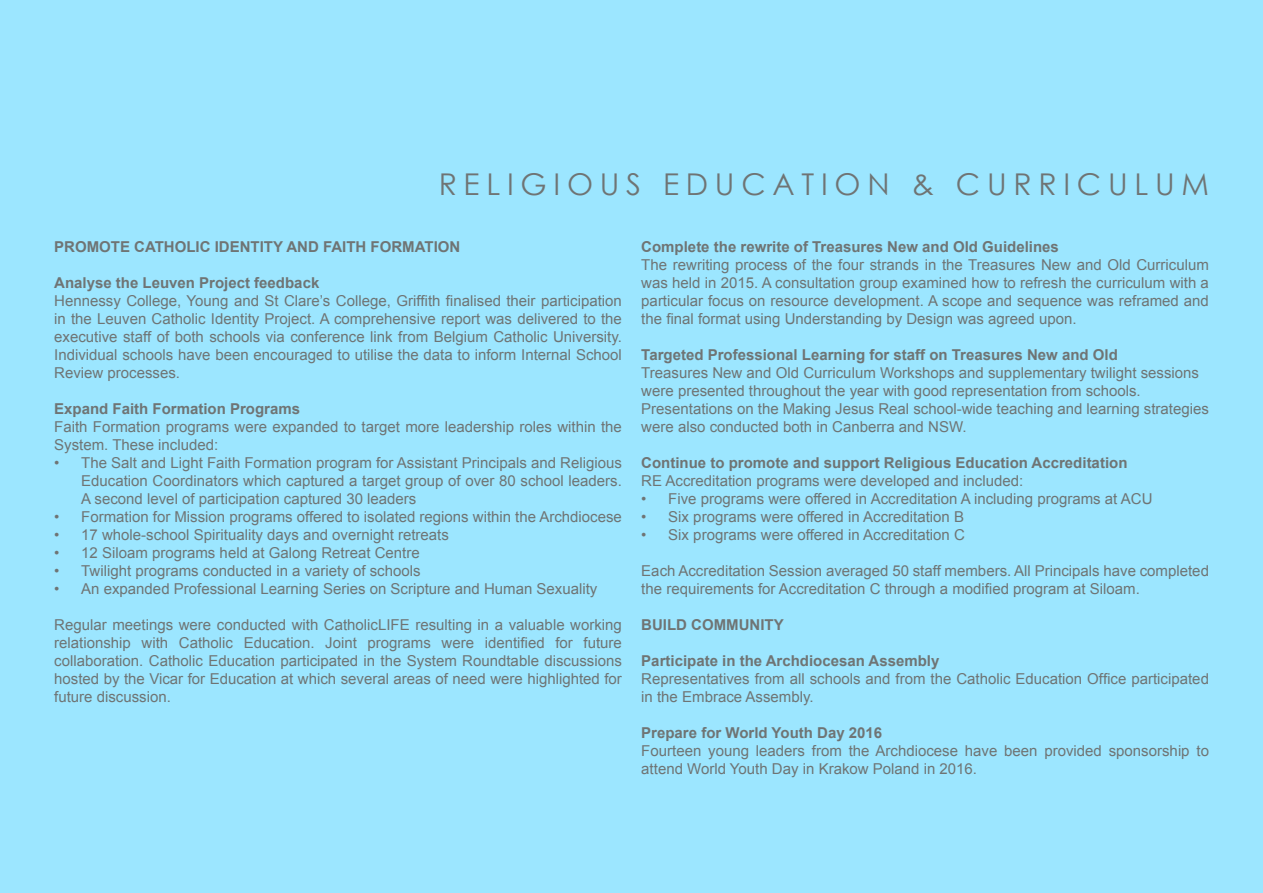
<style>
.page{position:relative;width:1263px;height:893px;background:#9ce6ff}
.page>*{position:absolute;margin:0;border:0;box-sizing:border-box;transform-origin:0 0}
.t1{font:30px "Century Gothic";letter-spacing:.225em;color:#6f7474}
.t2{font:15px/18px "Arial";color:#6f7474}
.t3{font:700 15px "Arial";color:#6f7474}
</style>
<div class="page">
<h1 class="t1" style="left:439px;top:163px;width:772px">R ELIGIOUS E DUCATION &amp; C URRICULUM</h1>
<p class="t3" style="left:54px;top:237px;width:141px">Promote Catholic</p>
<p class="t3" style="left:215px;top:237px;width:136px">Ide ntity and Faith</p>
<p class="t3" style="left:371px;top:237px;width:91px">Formation</p>
<p class="t3" style="left:54px;top:273px;width:267px">Analyse the Leuven Project feedback</p>
<p class="t2" style="left:54px;top:292px;width:569px;text-align:justify">Hennessy College, Young and St Clare’s College, Griffith finalised their participation in the Leuven Catholic Identity Project. A comprehensive report was delivered to the executive staff of both schools via conference link from Belgium Catholic University.<br>Individual schools have been encouraged to utilise the data to inform Internal School Review processes.</p>
<p class="t3" style="left:54px;top:399px;width:247px">Expand Faith Formation Programs</p>
<p class="t2" style="left:54px;top:418px;width:569px">Faith Formation programs were expanded to target more leadership roles within the<br>System. These included:</p>
<p class="t2" style="left:81px;top:454px;width:542px;text-align:justify;text-indent:-27px">• The Salt and Light Faith Formation program for Assistant Principals and Religious Education Coordinators which captured a target group of over 80 school leaders.<br>A second level of participation captured 30 leaders</p>
<p class="t2" style="left:54px;top:508px;width:569px">• Formation for Mission programs offered to isolated regions within the Archdiocese</p>
<p class="t2" style="left:54px;top:526px;width:396px">• 17 whole-school Spirituality days and overnight retreats</p>
<p class="t2" style="left:54px;top:544px;width:367px">• 12 Siloam programs held at Galong Retreat Centre</p>
<p class="t2" style="left:54px;top:562px;width:368px">• Twilight programs conducted in a variety of schools</p>
<p class="t2" style="left:54px;top:580px;width:545px">• An expanded Professional Learning Series on Scripture and Human Sexuality</p>
<p class="t2" style="left:54px;top:616px;width:569px;text-align:justify">Regular meetings were conducted with CatholicLIFE resulting in a valuable working relationship with Catholic Education. Joint programs were identified for future collaboration. Catholic Education participated in the System Roundtable discussions hosted by the Vicar for Education at which several areas of need were highlighted for future discussion.</p>
<p class="t3" style="left:641px;top:237px;width:419px">Complete the rewrite of Treasures New and Old Guidelines</p>
<p class="t2" style="left:641px;top:256px;width:569px;text-align:justify">The rewriting process of the four strands in the Treasures New and Old Curriculum was held in 2015. A consultation group examined how to refresh the curriculum with a particular focus on resource development. A scope and sequence was reframed and the final format using Understanding by Design was agreed upon.</p>
<p class="t3" style="left:641px;top:345px;width:478px">Targeted Professional Learning for staff on Treasures New and Old</p>
<p class="t2" style="left:641px;top:364px;width:569px">Treasures New and Old Curriculum Workshops and supplementary twilight sessions were presented throughout the year with good representation from schools.<br>Presentations on the Making Jesus Real school-wide teaching and learning strategies were also conducted both in Canberra and NSW.</p>
<p class="t3" style="left:641px;top:453px;width:488px">Continue to promote and support Religious Education Accreditation</p>
<p class="t2" style="left:641px;top:472px;width:383px">RE Accreditation programs were developed and included:</p>
<p class="t2" style="left:641px;top:490px;width:513px">• Five programs were offered in Accreditation A including programs at ACU</p>
<p class="t2" style="left:641px;top:508px;width:324px">• Six programs were offered in Accreditation B</p>
<p class="t2" style="left:641px;top:526px;width:325px">• Six programs were offered in Accreditation C</p>
<p class="t2" style="left:641px;top:562px;width:569px">Each Accreditation Session averaged 50 staff members. All Principals have completed the requirements for Accreditation C through a modified program at Siloam.</p>
<p class="t3" style="left:641px;top:615px;width:31px">Build</p>
<p class="t3" style="left:691px;top:615px;width:94px">Community</p>
<p class="t3" style="left:641px;top:651px;width:300px">Participate in the Archdiocesan Assembly</p>
<p class="t2" style="left:641px;top:670px;width:569px">Representatives from all schools and from the Catholic Education Office participated in the Embrace Assembly.</p>
<p class="t3" style="left:641px;top:723px;width:242px">Prepare for World Youth Day 2016</p>
<p class="t2" style="left:641px;top:742px;width:569px">Fourteen young leaders from the Archdiocese have been provided sponsorship to attend World Youth Day in Krakow Poland in 2016.</p>
</div>
